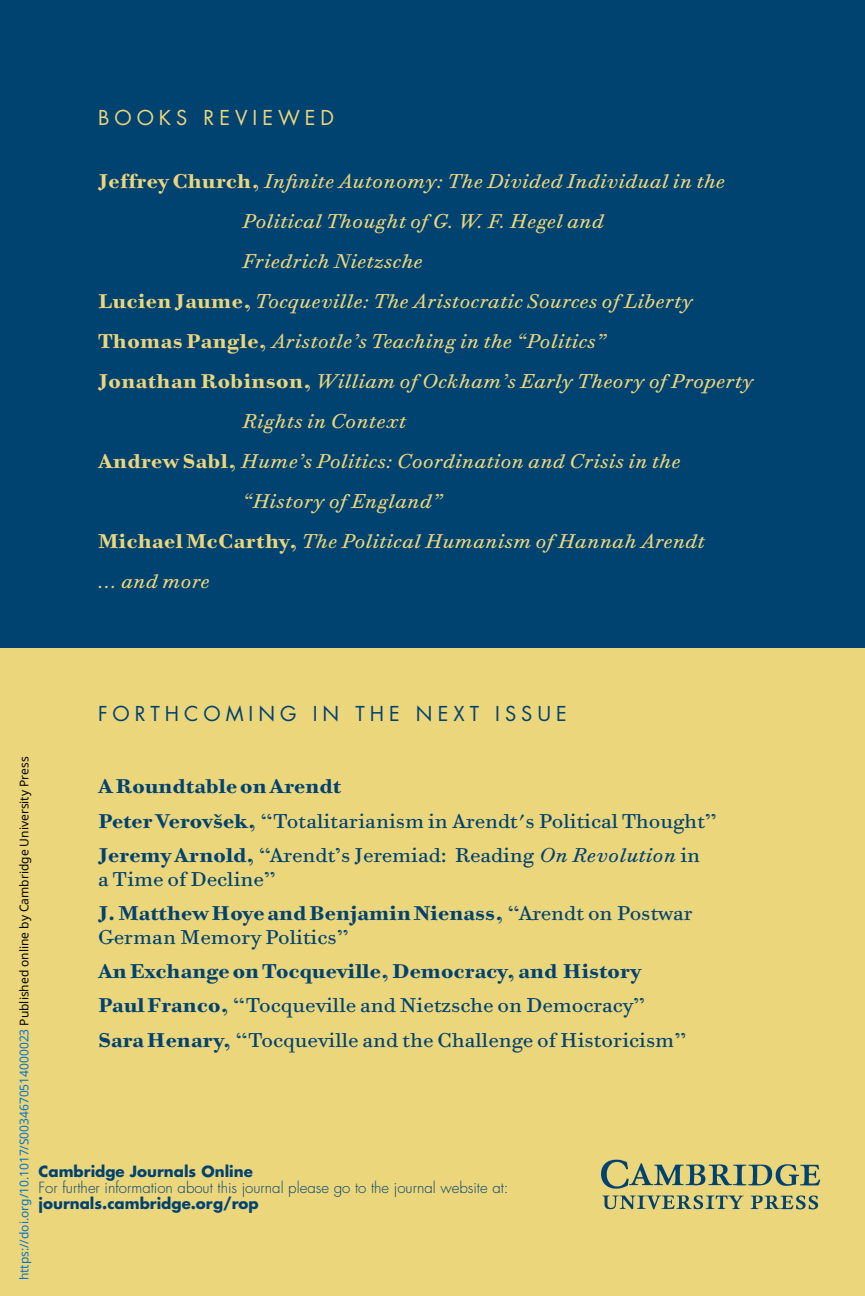
<style>
.page{position:relative;width:865px;height:1296px;background:#fff}
.page>*{position:absolute;margin:0;border:0;box-sizing:border-box;transform-origin:0 0}
.t1{font:italic 20px "Bodoni Six ITC";color:#ecd67c}
.t2{font:20px/34.2px "Bodoni Six ITC";color:#004270}
.t3{font:700 20px/34.2px "Bodoni Six ITC";letter-spacing:-.015em;color:#004270}
.t4{font:20px "Futura";letter-spacing:.25em;color:#004270}
.t5{font:20px "Futura";letter-spacing:.25em;color:#ecd67c}
.t6{font:300 15px/16px "Futura";color:#004270}
.t7{font:12px "Noto Sans";color:#0172cf}
.s1{font-weight:700;font-style:normal}
.s2{color:#000}
.s3{font-weight:700}
.s4{font-style:italic}
.s5{font-weight:400}
</style>
<div class="page">
<div style="left:0;top:648px;width:864px;height:648px;background:#ecd67c"></div>
<img style="left:601px;top:1159px;width:220px;height:51px">
<div style="left:0;top:0;width:864px;height:648px;background:#004270"></div>
<svg style="left:864px;top:1035px;width:1px;height:226px"></svg>
<p class="t5" style="left:98px;top:108px;width:237px">BOOKS REVIEWED</p>
<p class="t1" style="left:98px;top:173px;width:628px"><span class="s1">Jeffrey Church,</span> Infinite Autonomy: The Divided Individual in the</p>
<p class="t1" style="left:242px;top:213px;width:363px">Political Thought of G. W. F. Hegel and</p>
<p class="t1" style="left:242px;top:253px;width:182px">Friedrich Nietzsche</p>
<p class="t1" style="left:98px;top:293px;width:596px"><span class="s1">Lucien Jaume,</span> Tocqueville: The Aristocratic Sources of Liberty</p>
<p class="t1" style="left:98px;top:333px;width:509px"><span class="s1">Thomas Pangle,</span> Aristotle’s Teaching in the “Politics”</p>
<p class="t1" style="left:98px;top:373px;width:657px"><span class="s1">Jonathan Robinson,</span> William of Ockham’s Early Theory of Property</p>
<p class="t1" style="left:242px;top:413px;width:165px">Rights in Context</p>
<p class="t1" style="left:98px;top:453px;width:583px"><span class="s1">Andrew Sabl,</span> Hume’s Politics: Coordination and Crisis in the</p>
<p class="t1" style="left:242px;top:493px;width:201px">“History of England”</p>
<p class="t1" style="left:98px;top:533px;width:608px"><span class="s1">Michael McCarthy,</span> The Political Humanism of Hannah Arendt</p>
<p class="t1" style="left:98px;top:573px;width:113px">… and more</p>
<p class="t4" style="left:98px;top:705px;width:470px">FORTHCOMING IN THE NEXT ISSUE</p>
<p class="t7" style="left:16px;top:1280px;width:525px;rotate:-90deg">https://doi.org/10.1017/S0034670514000023 <span class="s2">Published online by Cambridge University Press</span></p>
<p class="t2" style="left:98px;top:772px;width:620px"><span class="s3">A Roundtable on Arendt<br>Peter Verovšek,</span> “Totalitarianism in Arendt's Political Thought”<br><span class="s3">Jeremy Arnold,</span> “Arendt’s Jeremiad: Reading <span class="s4">On Revolution</span> in</p>
<p class="t3" style="left:98px;top:864px;width:595px"><span class="s5">a Time of Decline”<br></span>J. Matthew Hoye and Benjamin Nienass, <span class="s5">“Arendt on Postwar</span></p>
<p class="t2" style="left:98px;top:922px;width:589px">German Memory Politics”<br><span class="s3">An Exchange on Tocqueville, Democracy, and History Paul Franco,</span> “Tocqueville and Nietzsche on Democracy” <span class="s3">Sara Henary,</span> “Tocqueville and the Challenge of Historicism”</p>
<p class="t6" style="left:39px;top:1164px;width:471px"><span class="s3">Cambridge Journals Online<br></span>For further information about this journal please go to the journal website at: <span class="s3">journals.cambridge.org/rop</span></p>
</div>
